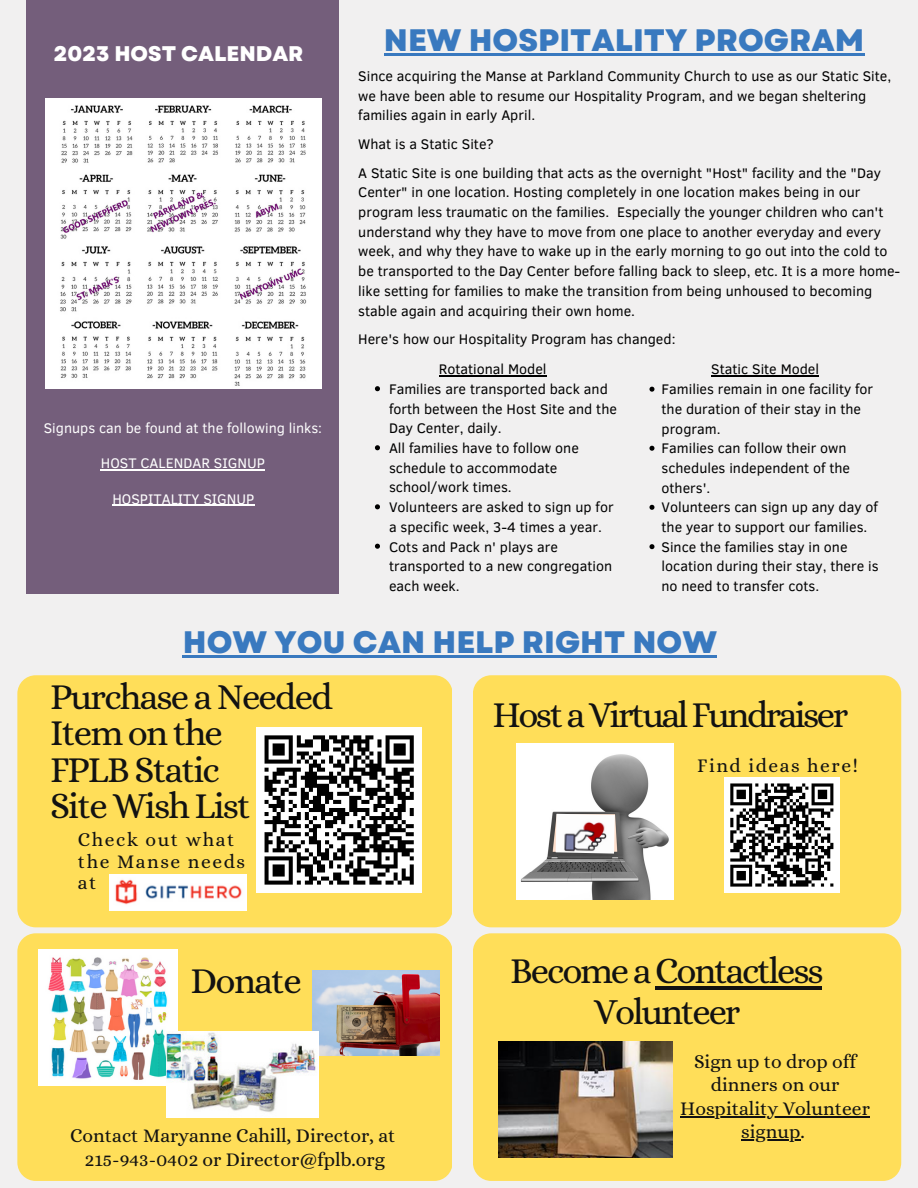
<style>
.page{position:relative;width:918px;height:1188px;background:#f1f0f0}
.page>*{position:absolute;margin:0;border:0;box-sizing:border-box;transform-origin:0 0}
.t1{font:36.75px/40.5px "Alice";letter-spacing:-.05em;color:#121212;text-align:center}
.t2{font:36.75px "Alice";letter-spacing:-.07em;color:#121212}
.t3{font:800 31.05px "Garet";color:#3979bf}
.t4{font:800 21.15px "Garet";color:#fff}
.t5{font:19.5px/23.7px "Alice";color:#121212;text-align:center}
.t6{font:19.5px "Alice";letter-spacing:.08em;color:#121212}
.t7{font:14.25px/19.6px "Clear Sans";color:#000}
.t8{font:14.25px "Clear Sans";color:#fff}
</style>
<div class="page">
<div style="left:27px;top:0;width:312px;height:594px;background:#745e7b"></div>
<img style="left:46px;top:99px;width:275px;height:290px">
<hr style="left:384px;top:54px;width:480px;height:2px;background:#3979bf">
<svg style="left:375px;top:386px;width:5px;height:5px"></svg>
<svg style="left:375px;top:445px;width:5px;height:5px"></svg>
<svg style="left:375px;top:504px;width:5px;height:5px"></svg>
<svg style="left:375px;top:544px;width:5px;height:5px"></svg>
<hr style="left:439px;top:375px;width:108px;height:2px;background:#000">
<svg style="left:649px;top:387px;width:5px;height:5px"></svg>
<svg style="left:649px;top:446px;width:5px;height:5px"></svg>
<svg style="left:649px;top:505px;width:5px;height:5px"></svg>
<svg style="left:649px;top:544px;width:5px;height:5px"></svg>
<hr style="left:711px;top:375px;width:108px;height:2px;background:#000">
<hr style="left:101px;top:469px;width:164px;height:1px;background:#fff">
<hr style="left:112px;top:505px;width:143px;height:1px;background:#fff">
<hr style="left:183px;top:655px;width:534px;height:3px;background:#3979bf">
<div style="left:17px;top:675px;width:435px;height:252px;background:#ffde59"></div>
<img style="left:109px;top:875px;width:138px;height:36px">
<div style="left:17px;top:933px;width:435px;height:248px;background:#ffde59"></div>
<div style="left:473px;top:675px;width:428px;height:252px;background:#ffde59"></div>
<div style="left:473px;top:933px;width:428px;height:248px;background:#ffde59"></div>
<hr style="left:655px;top:986px;width:167px;height:3px;background:#121212">
<img style="left:498px;top:1041px;width:175px;height:116px">
<img style="left:517px;top:743px;width:156px;height:157px">
<img style="left:556px;top:814px;width:59px;height:40px">
<img style="left:312px;top:971px;width:127px;height:84px">
<div style="left:256px;top:727px;width:166px;height:166px;background:#fff"></div>
<svg style="left:264px;top:735px;width:150px;height:150px"></svg>
<img style="left:38px;top:950px;width:140px;height:136px">
<img style="left:166px;top:1032px;width:152px;height:85px">
<hr style="left:680px;top:1116px;width:190px;height:1px;background:#121212">
<hr style="left:741px;top:1140px;width:59px;height:1px;background:#121212">
<div style="left:724px;top:777px;width:116px;height:116px;background:#fff"></div>
<svg style="left:730px;top:783px;width:104px;height:104px"></svg>
<p class="t4" style="left:54px;top:38px;width:251px">2023 HOST CALENDAR</p>
<p class="t8" style="left:44px;top:418px;width:280px">Signups can be found at the following links:</p>
<p class="t8" style="left:101px;top:453px;width:166px">HOST CALENDAR SIGNUP</p>
<p class="t8" style="left:112px;top:488px;width:144px">HOSPITALITY SIGNUP</p>
<p class="t3" style="left:384px;top:18px;width:482px">NEW HOSPITALITY PROGRAM</p>
<p class="t7" style="left:358px;top:65px;width:534px">Since acquiring the Manse at Parkland Community Church to use as our Static Site, we have been able to resume our Hospitality Program, and we began sheltering families again in early April.</p>
<p class="t7" style="left:358px;top:134px;width:137px">What is a Static Site?</p>
<p class="t7" style="left:358px;top:162px;width:544px">A Static Site is one building that acts as the overnight "Host" facility and the "Day Center" in one location. Hosting completely in one location makes being in our program less traumatic on the families. Especially the younger children who can't understand why they have to move from one place to another everyday and every week, and why they have to wake up in the early morning to go out into the cold to be transported to the Day Center before falling back to sleep, etc. It is a more home&shy;like setting for families to make the transition from being unhoused to becoming stable again and acquiring their own home.</p>
<p class="t7" style="left:358px;top:329px;width:319px">Here's how our Hospitality Program has changed:</p>
<p class="t7" style="left:439px;top:359px;width:109px">Rotational Model</p>
<p class="t7" style="left:389px;top:379px;width:229px">Families are transported back and forth between the Host Site and the<br>Day Center, daily.</p>
<p class="t7" style="left:389px;top:438px;width:191px">All families have to follow one schedule to accommodate school/work times.</p>
<p class="t7" style="left:389px;top:497px;width:226px">Volunteers are asked to sign up for a specific week, 3-4 times a year.</p>
<p class="t7" style="left:389px;top:536px;width:225px">Cots and Pack n' plays are transported to a new congregation each week.</p>
<p class="t7" style="left:711px;top:359px;width:109px">Static Site Model</p>
<p class="t7" style="left:662px;top:379px;width:213px">Families remain in one facility for the duration of their stay in the program.</p>
<p class="t7" style="left:662px;top:438px;width:190px">Families can follow their own schedules independent of the others'.</p>
<p class="t7" style="left:662px;top:497px;width:218px">Volunteers can sign up any day of the year to support our families.</p>
<p class="t7" style="left:662px;top:536px;width:219px">Since the families stay in one location during their stay, there is no need to transfer cots.</p>
<p class="t3" style="left:183px;top:620px;width:536px">HOW YOU CAN HELP RIGHT NOW</p>
<p class="t1" style="left:50px;top:676px;width:284px">Purchase a Needed</p>
<p class="t1" style="left:50px;top:713px;width:174px">Item on the</p>
<p class="t1" style="left:50px;top:749px;width:171px">FPLB Static</p>
<p class="t1" style="left:50px;top:786px;width:203px">Site Wish List</p>
<p class="t6" style="left:78px;top:829px;width:158px">Check out what</p>
<p class="t6" style="left:78px;top:850px;width:169px">the Manse needs</p>
<p class="t5" style="left:78px;top:870px;width:20px">at</p>
<p class="t1" style="left:191px;top:960px;width:113px">Donate</p>
<p class="t2" style="left:492px;top:694px;width:358px">HostaVirtualFundraiser</p>
<p class="t6" style="left:697px;top:755px;width:162px">Find ideas here!</p>
<p class="t1" style="left:510px;top:951px;width:315px">Become a Contactless<br>Volunteer</p>
<p class="t5" style="left:680px;top:1049px;width:191px">Sign up to drop off dinners on our<br>Hospitality Volunteer</p>
<p class="t5" style="left:70px;top:1123px;width:327px">Contact Maryanne Cahill, Director, at</p>
<p class="t5" style="left:741px;top:1120px;width:65px">signup.</p>
<p class="t5" style="left:85px;top:1148px;width:302px">215-943-0402 or Director@fplb.org</p>
</div>
